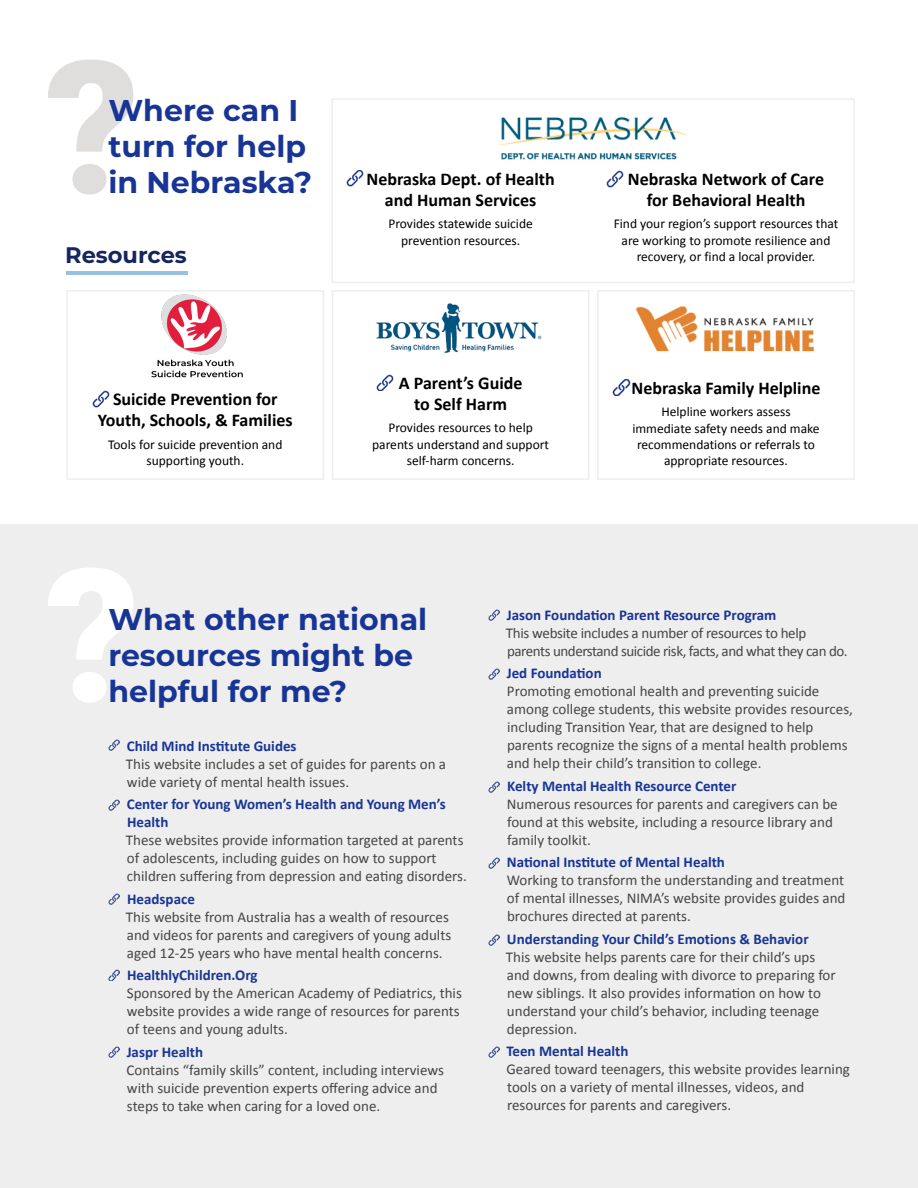
<style>
.page{position:relative;width:918px;height:1188px;background:#fff}
.page>*{position:absolute;margin:0;border:0;box-sizing:border-box;transform-origin:0 0}
.t1{font:900 186px "Roboto";color:#e0dedd}
.t2{font:900 186px "Roboto";color:#fff}
.t3{font:700 30px/36px "Montserrat";color:#183596}
.t4{font:700 22.5px "Montserrat";color:#15255e}
.t5{font:700 18px/21.6px "Calibri";color:#000;text-align:center}
.t6{font:15px/18px "Calibri";color:#454546}
.t7{font:700 15px/18px "Calibri";color:#183596}
.t8{font:15px/18px "Calibri";letter-spacing:-.03em;color:#454546}
.t9{font:13.5px/16.2px "Calibri";color:#000;text-align:center}
</style>
<div class="page">
<div style="left:332px;top:98px;width:523px;height:185px;border:2px solid #efeeee"></div>
<img style="left:346px;top:170px;width:17px;height:17px">
<img style="left:606px;top:171px;width:17px;height:16px">
<div style="left:1px;top:524px;width:917px;height:664px;background:#efeeee"></div>
<svg style="left:108px;top:740px;width:11px;height:11px"></svg>
<svg style="left:108px;top:799px;width:12px;height:11px"></svg>
<svg style="left:108px;top:894px;width:11px;height:11px"></svg>
<svg style="left:108px;top:970px;width:11px;height:11px"></svg>
<svg style="left:108px;top:1046px;width:11px;height:11px"></svg>
<svg style="left:488px;top:610px;width:12px;height:11px"></svg>
<svg style="left:488px;top:668px;width:12px;height:11px"></svg>
<svg style="left:488px;top:781px;width:12px;height:11px"></svg>
<svg style="left:488px;top:858px;width:12px;height:10px"></svg>
<svg style="left:488px;top:934px;width:12px;height:11px"></svg>
<svg style="left:488px;top:1047px;width:12px;height:10px"></svg>
<img style="left:151px;top:294px;width:92px;height:84px">
<img style="left:376px;top:303px;width:166px;height:50px">
<img style="left:499px;top:116px;width:188px;height:44px">
<img style="left:635px;top:306px;width:180px;height:46px">
<hr style="left:66px;top:271px;width:122px;height:4px;background:#98c0e1">
<div style="left:66px;top:290px;width:258px;height:190px;border:2px solid #efeeee"></div>
<div style="left:332px;top:290px;width:258px;height:190px;border:2px solid #efeeee"></div>
<div style="left:597px;top:290px;width:258px;height:190px;border:2px solid #efeeee"></div>
<img style="left:93px;top:391px;width:17px;height:16px">
<img style="left:377px;top:374px;width:17px;height:17px">
<img style="left:613px;top:379px;width:17px;height:17px">
<h1 class="t1" style="left:45px;top:-3px;width:96px">?</h1>
<h2 class="t3" style="left:108px;top:91px;width:205px">Where can I turn for help in Nebraska?</h2>
<h3 class="t4" style="left:65px;top:238px;width:123px">Resources</h3>
<p class="t5" style="left:98px;top:387px;width:196px">Suicide Prevention for<br>Youth, Schools, &amp; Families</p>
<p class="t9" style="left:108px;top:435px;width:176px">Tools for suicide prevention and supporting youth.</p>
<p class="t5" style="left:367px;top:167px;width:190px">Nebraska Dept. of Health and Human Services</p>
<p class="t9" style="left:388px;top:215px;width:146px">Provides statewide suicide prevention resources.</p>
<p class="t5" style="left:399px;top:371px;width:125px">A Parent’s Guide to Self Harm</p>
<p class="t9" style="left:372px;top:419px;width:178px">Provides resources to help parents understand and support self-harm concerns.</p>
<p class="t5" style="left:628px;top:167px;width:198px">Nebraska Network of Care for Behavioral Health</p>
<p class="t9" style="left:614px;top:215px;width:226px">Find your region’s support resources that are working to promote resilience and recovery, or find a local provider.</p>
<p class="t5" style="left:632px;top:377px;width:190px">Nebraska Family Helpline</p>
<p class="t9" style="left:632px;top:404px;width:189px">Helpline workers assess immediate safety needs and make recommendations or referrals to appropriate resources.</p>
<h1 class="t2" style="left:45px;top:505px;width:96px">?</h1>
<h2 class="t3" style="left:108px;top:599px;width:320px">What other national resources might be helpful for me?</h2>
<p class="t7" style="left:127px;top:736px;width:171px">Child Mind Institute Guides</p>
<p class="t6" style="left:126px;top:754px;width:322px">This website includes a set of guides for parents on a wide variety of mental health issues.</p>
<p class="t7" style="left:127px;top:795px;width:321px">Center for Young Women’s Health and Young Men’s<br>Health</p>
<p class="t6" style="left:126px;top:831px;width:342px">These websites provide information targeted at parents of adolescents, including guides on how to support children suffering from depression and eating disorders.</p>
<p class="t7" style="left:127px;top:889px;width:69px">Headspace</p>
<p class="t6" style="left:126px;top:907px;width:327px">This website from Australia has a wealth of resources and videos for parents and caregivers of young adults aged 12-25 years who have mental health concerns.</p>
<p class="t7" style="left:127px;top:966px;width:132px">HealthlyChildren.Org</p>
<p class="t6" style="left:127px;top:984px;width:337px">Sponsored by the American Academy of Pediatrics, this website provides a wide range of resources for parents of teens and young adults.</p>
<p class="t7" style="left:127px;top:1042px;width:78px">Jaspr Health</p>
<p class="t6" style="left:127px;top:1060px;width:319px">Contains “family skills” content, including interviews with suicide prevention experts offering advice and steps to take when caring for a loved one.</p>
<p class="t7" style="left:507px;top:605px;width:271px">Jason Foundation Parent Resource Program</p>
<p class="t8" style="left:506px;top:623px;width:343px">This website includes a number of resources to help parents understand suicide risk, facts, and what they can do.</p>
<p class="t7" style="left:507px;top:664px;width:97px">Jed Foundation</p>
<p class="t6" style="left:507px;top:682px;width:348px">Promoting emotional health and preventing suicide among college students, this website provides resources, including Transition Year, that are designed to help parents recognize the signs of a mental health problems and help their child’s transition to college.</p>
<p class="t7" style="left:507px;top:776px;width:231px">Kelty Mental Health Resource Center</p>
<p class="t6" style="left:507px;top:794px;width:332px">Numerous resources for parents and caregivers can be found at this website, including a resource library and family toolkit.</p>
<p class="t7" style="left:507px;top:853px;width:220px">National Institute of Mental Health</p>
<p class="t6" style="left:507px;top:871px;width:340px;text-align:justify">Working to transform the understanding and treatment of mental illnesses, NIMA’s website provides guides and brochures directed at parents.</p>
<p class="t7" style="left:507px;top:929px;width:303px">Understanding Your Child’s Emotions &amp; Behavior</p>
<p class="t6" style="left:506px;top:947px;width:331px">This website helps parents care for their child’s ups and downs, from dealing with divorce to preparing for new siblings. It also provides information on how to understand your child’s behavior, including teenage depression.</p>
<p class="t7" style="left:506px;top:1042px;width:124px">Teen Mental Health</p>
<p class="t6" style="left:507px;top:1060px;width:345px">Geared toward teenagers, this website provides learning tools on a variety of mental illnesses, videos, and resources for parents and caregivers.</p>
</div>
